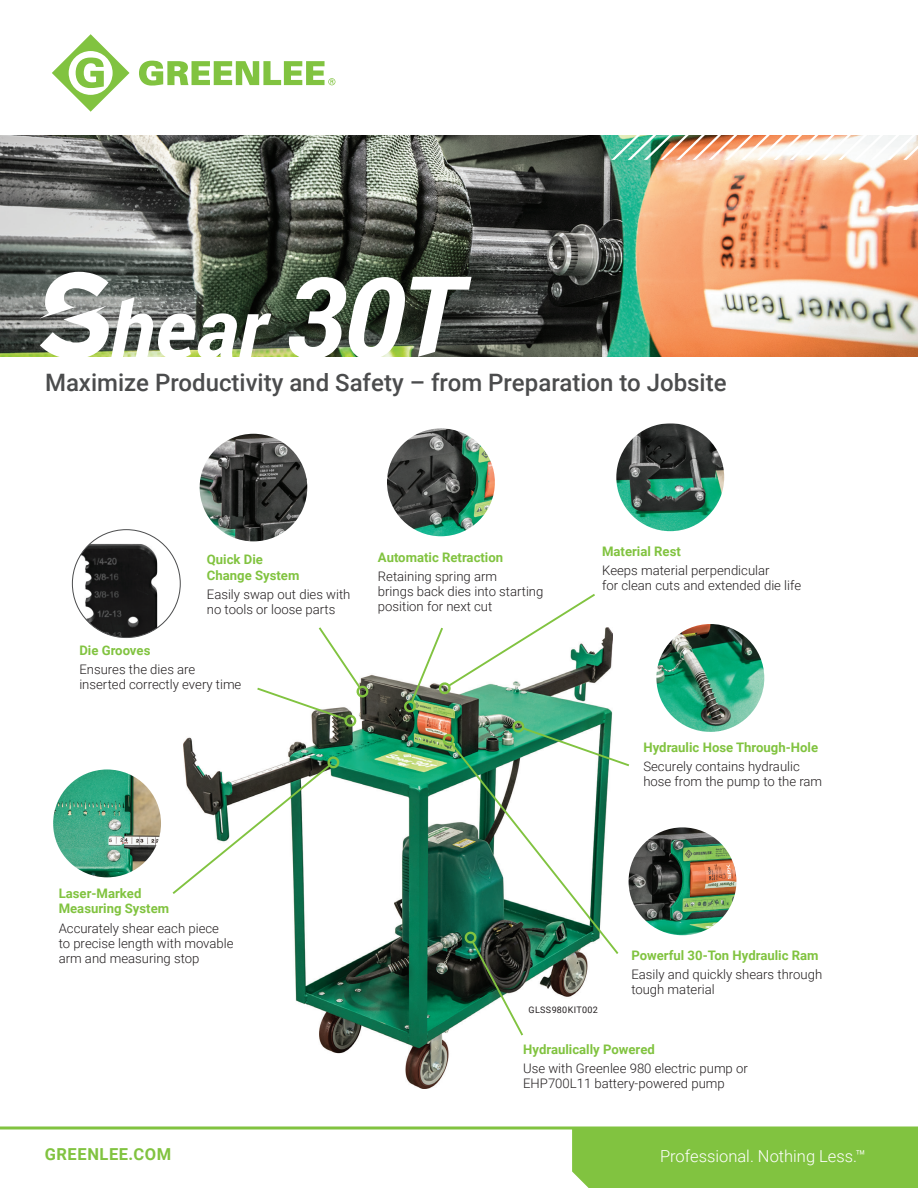
<style>
.page{position:relative;width:918px;height:1188px;background:#fff}
.page>*{position:absolute;margin:0;border:0;box-sizing:border-box;transform-origin:0 0}
.t1{font:500 24px "Roboto";color:#4b4c4d}
.t2{font:300 16.5px "Roboto";color:#fff}
.t3{font:700 16.5px "Roboto";letter-spacing:.035em;color:#81c340}
._9Pt_Black_callouts{font:300 13.2px/15px "Roboto";color:#231f20}
.t4{font:700 13.2px/15.8px "Roboto";color:#81c340}
.t5{font:9px "Roboto";letter-spacing:.035em;color:#231f20}
</style>
<div class="page">
<img style="left:0;top:135px;width:918px;height:221px">
<img style="left:183px;top:674px;width:266px;height:415px">
<svg style="left:172px;top:754px;width:170px;height:142px"></svg>
<img style="left:616px;top:423px;width:108px;height:108px;border-radius:54px">
<img style="left:72px;top:544px;width:85px;height:94px">
<img style="left:53px;top:769px;width:108px;height:108px;border-radius:54px">
<img style="left:629px;top:827px;width:107px;height:108px;border-radius:54px">
<img style="left:656px;top:624px;width:108px;height:108px;border-radius:54px">
<svg style="left:255px;top:627px;width:115px;height:102px"></svg>
<img style="left:200px;top:434px;width:107px;height:107px;border-radius:54px">
<img style="left:402px;top:594px;width:229px;height:444px">
<img style="left:387px;top:428px;width:108px;height:108px;border-radius:54px">
<svg style="left:288px;top:277px;width:184px;height:80px"></svg>
<svg style="left:39px;top:272px;width:232px;height:85px"></svg>
<img style="left:611px;top:135px;width:307px;height:25px">
<svg style="left:52px;top:34px;width:78px;height:78px"></svg>
<svg style="left:139px;top:61px;width:196px;height:25px"></svg>
<div style="left:572px;top:1130px;width:346px;height:58px;background:#81c340"></div>
<svg style="left:0;top:1126px;width:918px;height:4px;background:#9ace66"></svg>
<p class="t1" style="left:45px;top:366px;width:683px">Maximize Productivity and Safety – from Preparation to Jobsite</p>
<p class="t4" style="left:207px;top:551px;width:94px">Quick Die<br>Change System</p>
<p class="_9Pt_Black_callouts" style="left:207px;top:586px;width:145px">Easily swap out dies with no tools or loose parts</p>
<p class="t4" style="left:79px;top:642px;width:73px">Die Grooves</p>
<p class="_9Pt_Black_callouts" style="left:79px;top:661px;width:164px">Ensures the dies are inserted correctly every time</p>
<p class="t4" style="left:378px;top:549px;width:127px">Automatic Retraction</p>
<p class="_9Pt_Black_callouts" style="left:378px;top:569px;width:167px">Retaining spring arm<br>brings back dies into starting position for next cut</p>
<p class="t4" style="left:602px;top:543px;width:80px">Material Rest</p>
<p class="_9Pt_Black_callouts" style="left:602px;top:562px;width:201px">Keeps material perpendicular<br>for clean cuts and extended die life</p>
<p class="t4" style="left:643px;top:739px;width:176px">Hydraulic Hose Through-Hole</p>
<p class="_9Pt_Black_callouts" style="left:643px;top:758px;width:180px">Securely contains hydraulic hose from the pump to the ram</p>
<p class="t4" style="left:59px;top:885px;width:112px">Laser-Marked<br>Measuring System</p>
<p class="_9Pt_Black_callouts" style="left:59px;top:920px;width:176px">Accurately shear each piece to precise length with movable arm and measuring stop</p>
<p class="t5" style="left:529px;top:1004px;width:71px">GLSS980KIT002</p>
<p class="t4" style="left:631px;top:947px;width:189px">Powerful 30-Ton Hydraulic Ram</p>
<p class="_9Pt_Black_callouts" style="left:631px;top:966px;width:192px">Easily and quickly shears through tough material</p>
<p class="t4" style="left:523px;top:1041px;width:133px">Hydraulically Powered</p>
<p class="_9Pt_Black_callouts" style="left:523px;top:1061px;width:226px">Use with Greenlee 980 electric pump or<br>EHP700L11 battery-powered pump</p>
<p class="t3" style="left:45px;top:1143px;width:128px">GREENLEE.COM</p>
<p class="t2" style="left:660px;top:1145px;width:207px">Professional. Nothing Less.™</p>
</div>
